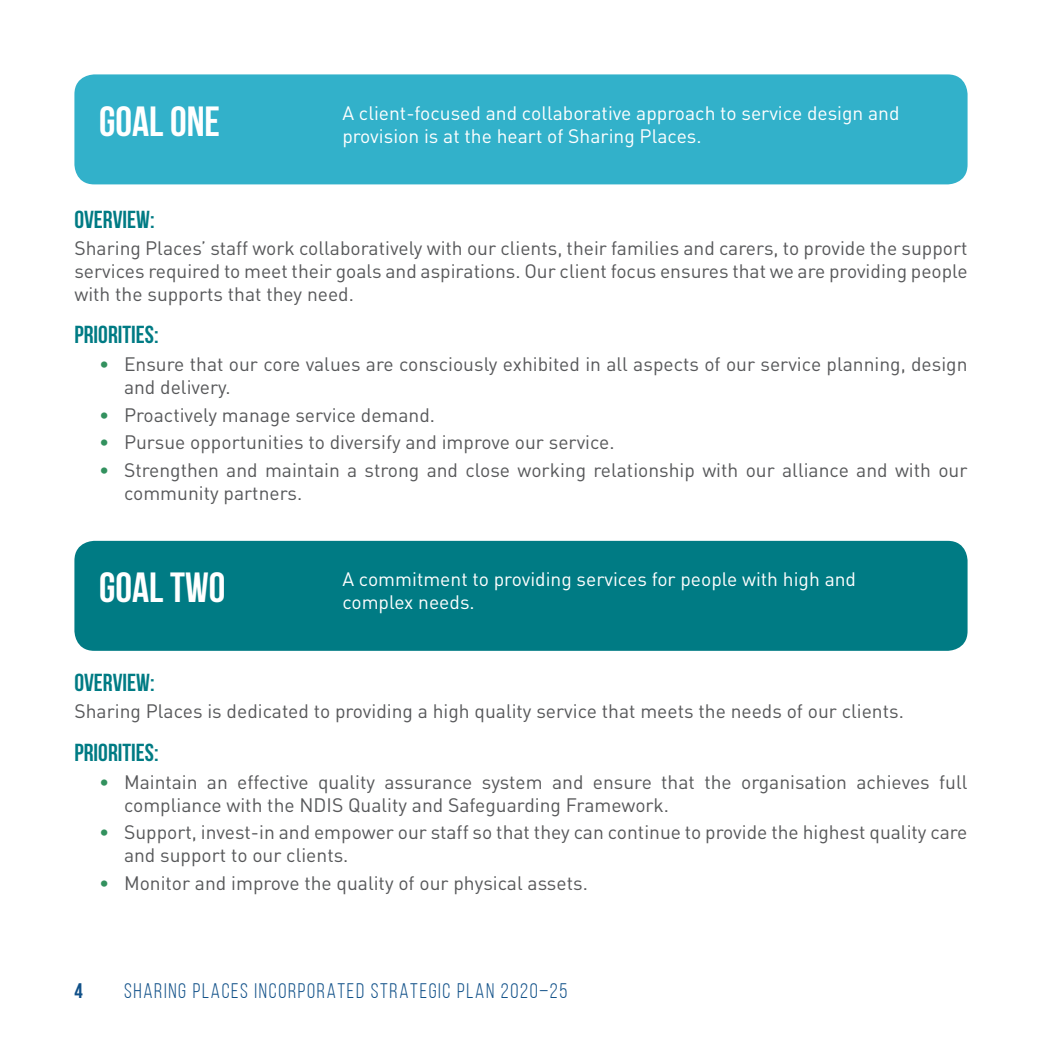
<style>
.page{position:relative;width:1042px;height:1042px;background:#fff}
.page>*{position:absolute;margin:0;border:0;box-sizing:border-box;transform-origin:0 0}
.heading_1_no_underli{font:700 42px "Bebas Neue";color:#fff}
.Heading_2-wis{font:700 24.5px "Bebas Neue";color:#007b84}
.t1{font:21px "Bebas Neue";letter-spacing:.08em;color:#115189}
.t2{font:700 21px "Bebas Neue";color:#115189}
.body_para{font:19.25px/22.8px "DIN";color:#57585a}
.body_para-2{font:19.25px/22.8px "DIN";color:#fff}
.s1{color:#32915e}
</style>
<div class="page">
<div style="left:74px;top:74px;width:893px;height:110px;background:#32b1ca;border-radius:20px"></div>
<div style="left:74px;top:541px;width:893px;height:110px;background:#007b84;border-radius:20px"></div>
<p class="heading_1_no_underli" style="left:99px;top:98px;width:122px">GOAL ONE</p>
<p class="body_para-2" style="left:342px;top:101px;width:559px">A client-focused and collaborative approach to service design and provision is at the heart of Sharing Places.</p>
<p class="Heading_2-wis" style="left:74px;top:206px;width:82px">OVERVIEW:</p>
<p class="body_para" style="left:74px;top:237px;width:895px;text-align:justify">Sharing Places’ staff work collaboratively with our clients, their families and carers, to provide the support services required to meet their goals and aspirations. Our client focus ensures that we are providing people with the supports that they need.</p>
<p class="Heading_2-wis" style="left:74px;top:321px;width:86px">PRIORITIES:</p>
<p class="body_para" style="left:124px;top:352px;width:845px;text-indent:-25px"><span class="s1">•</span> Ensure that our core values are consciously exhibited in all aspects of our service planning, design and delivery.</p>
<p class="body_para" style="left:99px;top:403px;width:337px"><span class="s1">•</span> Proactively manage service demand.</p>
<p class="body_para" style="left:99px;top:431px;width:517px"><span class="s1">•</span> Pursue opportunities to diversify and improve our service.</p>
<p class="body_para" style="left:124px;top:458px;width:845px;text-indent:-25px"><span class="s1">•</span> Strengthen and maintain a strong and close working relationship with our alliance and with our community partners.</p>
<p class="heading_1_no_underli" style="left:99px;top:564px;width:128px">GOAL TWO</p>
<p class="body_para-2" style="left:342px;top:567px;width:515px">A commitment to providing services for people with high and complex needs.</p>
<p class="Heading_2-wis" style="left:74px;top:669px;width:82px">OVERVIEW:</p>
<p class="body_para" style="left:74px;top:700px;width:831px">Sharing Places is dedicated to providing a high quality service that meets the needs of our clients.</p>
<p class="Heading_2-wis" style="left:74px;top:739px;width:86px">PRIORITIES:</p>
<p class="body_para" style="left:124px;top:770px;width:845px;text-indent:-25px"><span class="s1">•</span> Maintain an effective quality assurance system and ensure that the organisation achieves full compliance with the NDIS Quality and Safeguarding Framework.</p>
<p class="body_para" style="left:124px;top:820px;width:845px;text-indent:-25px"><span class="s1">•</span> Support, invest-in and empower our staff so that they can continue to provide the highest quality care and support to our clients.</p>
<p class="body_para" style="left:99px;top:871px;width:490px"><span class="s1">•</span> Monitor and improve the quality of our physical assets.</p>
<p class="t2" style="left:74px;top:979px;width:10px">4</p>
<p class="t1" style="left:124px;top:979px;width:445px">SHARING PLACES INCORPORATED STRATEGIC PLAN 2020–25</p>
</div>
